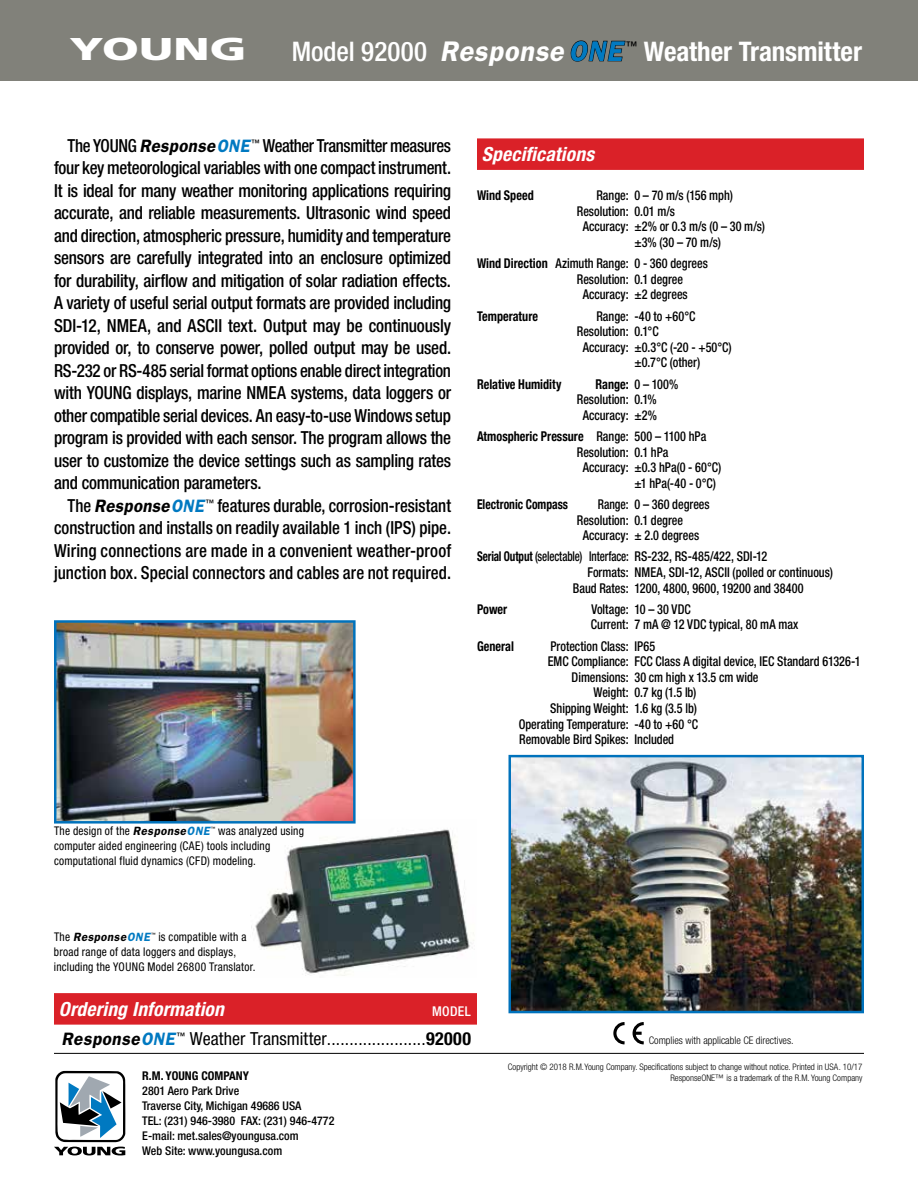
<style>
.page{position:relative;width:918px;height:1188px;background:#fff}
.page>*{position:absolute;margin:0;border:0;box-sizing:border-box;transform-origin:0 0}
.t1{font:900 31.5px "Frutiger";color:#fff;scale:1.5 1}
.t2{font:500 condensed 27px "Helvetica Neue LT Std";color:#fff}
.t3{font:700 condensed 27px "Helvetica Neue LT Std";color:#fff}
.t4{font:italic 700 condensed 19.5px "Helvetica Neue LT Std";letter-spacing:.01em;color:#fff}
.t5{font:500 condensed 18px/22.5px "Helvetica Neue LT Std";color:#000;text-align:justify;scale:.94 1}
.t6{font:500 condensed 18px/22.5px "Helvetica Neue LT Std";color:#000;text-align:justify;scale:.93 1}
.t7{font:condensed 18px "Helvetica Neue LT Std";letter-spacing:.005em;color:#000}
.t8{font:500 condensed 13.5px/15.6px "Helvetica Neue LT Std";color:#000;text-align:center;scale:.9 1}
.t9{font:700 condensed 13.5px "Helvetica Neue";color:#000;scale:.9 1}
.t10{font:500 condensed 13.5px "Helvetica Neue LT Std";color:#000;scale:.82 1}
.t11{font:700 condensed 13.5px "Helvetica Neue LT Std";color:#000;scale:.9 1}
.t12{font:500 condensed 13.5px "Helvetica Neue LT Std";color:#000;scale:.86 1}
.t13{font:700 condensed 13.5px "Helvetica Neue";color:#000;scale:.86 1}
.t14{font:500 condensed 13.5px "Helvetica Neue LT Std";letter-spacing:.025em;color:#fff}
.t15{font:condensed 12px/15px "Helvetica Neue LT Std";letter-spacing:.015em;color:#000;scale:.95 1}
.t16{font:500 condensed 12px/15px "Helvetica Neue LT Std";color:#000}
.t17{font:700 condensed 12px "Helvetica Neue";color:#000}
.t18{font:italic 600 12px "Franklin Gothic";letter-spacing:.045em;color:#000;scale:.95 1}
.t19{font:500 condensed 12px "Helvetica Neue LT Std";color:#000;scale:.95 1}
.t20{font:300 condensed 10.5px "Helvetica Neue LT Std";color:#000}
.t21{font:300 condensed 9px "Helvetica Neue LT Std";color:#000}
.t22{font:500 condensed 4.5px "Helvetica Neue LT Std";color:#000;scale:.95 1}
.s1{font-family:"Franklin Gothic";font-weight:600;font-style:italic;font-stretch:normal;font-size:28.5px}
.s2{font-family:"Franklin Gothic";font-weight:600;font-style:italic;font-stretch:normal;font-size:28.5px;color:#0079c1}
.s3{font-family:"Franklin Gothic";font-weight:600;font-style:italic;font-stretch:normal}
.s4{font-family:"Franklin Gothic";font-weight:600;font-style:italic;font-stretch:normal;color:#0079c1}
.s5{font-weight:700}
.s6{font-family:"Helvetica Neue LT Std";font-weight:500}
.s7{font-family:"Helvetica Neue LT Std";font-weight:400;font-style:normal;font-stretch:condensed}
.s8{color:#0079c1}
</style>
<div class="page">
<img style="left:251px;top:829px;width:223px;height:147px">
<div style="left:0;top:0;width:918px;height:81px;background:#81817a"></div>
<svg style="left:571px;top:40px;width:55px;height:22px"></svg>
<hr style="left:54px;top:1053px;width:810px;height:1px;background:#000">
<svg style="left:54px;top:1071px;width:72px;height:84px"></svg>
<svg style="left:613px;top:1022px;width:31px;height:23px"></svg>
<div style="left:54px;top:993px;width:423px;height:32px;background:#da2128"></div>
<div style="left:477px;top:138px;width:387px;height:32px;background:#da2128"></div>
<img style="left:54px;top:620px;width:302px;height:204px">
<img style="left:508px;top:754px;width:356px;height:260px">
<h1 class="t1" style="left:69px;top:30px;width:120px">YOUNG</h1>
<h2 class="t3" style="left:644px;top:35px;width:220px">Weather Transmitter</h2>
<h2 class="t2" style="left:292px;top:35px;width:332px">Model 92000 <span class="s1">Response</span> <span class="s2">ONE</span></h2>
<p class="t19" style="left:626px;top:39px;width:14px">™</p>
<p class="t5" style="left:54px;top:134px;width:424px;text-indent:14px">The YOUNG <span class="s3">Response</span><span class="s4">ONE</span> <sup>™</sup> Weather Transmitter measures four key meteorological variables with one compact instrument.<br>It is ideal for many weather monitoring applications requiring accurate, and reliable measurements. Ultrasonic wind speed and direction, atmospheric pressure, humidity and temperature sensors are carefully integrated into an enclosure optimized for durability, airflow and mitigation of solar radiation effects.<br>A variety of useful serial output formats are provided including SDI-12, NMEA, and ASCII text. Output may be continuously provided or, to conserve power, polled output may be used.<br>RS-232 or RS-485 serial format options enable direct integration with YOUNG displays, marine NMEA systems, data loggers or other compatible serial devices. An easy-to-use Windows setup program is provided with each sensor. The program allows the user to customize the device settings such as sampling rates and communication parameters.</p>
<p class="t6" style="left:54px;top:494px;width:429px;text-indent:14px">The <span class="s3">Response</span><span class="s4">ONE</span> <sup>™</sup> features durable, corrosion-resistant construction and installs on readily available 1 inch (IPS) pipe.<br>Wiring connections are made in a convenient weather-proof junction box. Special connectors and cables are not required.</p>
<p class="t4" style="left:482px;top:142px;width:114px">Specifications</p>
<p class="t11" style="left:477px;top:187px;width:65px">Wind Speed</p>
<p class="t8" style="left:596px;top:187px;width:153px">Range: 0 – 70 m/s (156 mph)</p>
<p class="t8" style="left:577px;top:203px;width:111px">Resolution: 0.01 m/s</p>
<p class="t8" style="left:583px;top:219px;width:204px">Accuracy: ±2% or 0.3 m/s (0 – 30 m/s)</p>
<p class="t8" style="left:635px;top:234px;width:97px">±3% (30 – 70 m/s)</p>
<p class="t8" style="left:477px;top:255px;width:258px"><span class="s5">Wind Direction</span> Azimuth Range: 0 - 360 degrees</p>
<p class="t8" style="left:577px;top:271px;width:120px">Resolution: 0.1 degree</p>
<p class="t8" style="left:583px;top:287px;width:118px">Accuracy: ±2 degrees</p>
<p class="t11" style="left:477px;top:308px;width:69px">Temperature</p>
<p class="t8" style="left:596px;top:308px;width:112px">Range: -40 to +60°C</p>
<p class="t8" style="left:577px;top:323px;width:92px">Resolution: 0.1°C</p>
<p class="t8" style="left:583px;top:339px;width:167px">Accuracy: ±0.3°C (-20 - +50°C)</p>
<p class="t8" style="left:635px;top:355px;width:74px">±0.7°C (other)</p>
<p class="t9" style="left:477px;top:373px;width:95px">Relative Humidity</p>
<p class="t9" style="left:596px;top:373px;width:93px">Range: <span class="s6">0 – 100%</span></p>
<p class="t8" style="left:577px;top:391px;width:91px">Resolution: 0.1%<br>Accuracy: ±2%</p>
<p class="t9" style="left:477px;top:425px;width:256px">Atmospheric Pressure <span class="s6">Range: 500 – 1100 hPa</span></p>
<p class="t8" style="left:577px;top:444px;width:103px">Resolution: 0.1 hPa</p>
<p class="t8" style="left:583px;top:459px;width:156px">Accuracy: ±0.3 hPa(0 - 60°C)</p>
<p class="t8" style="left:635px;top:475px;width:92px">±1 hPa(-40 - 0°C)</p>
<p class="t13" style="left:477px;top:493px;width:107px">Electronic Compass</p>
<p class="t12" style="left:598px;top:496px;width:132px">Range: 0 – 360 degrees</p>
<p class="t8" style="left:577px;top:512px;width:120px">Resolution: 0.1 degree</p>
<p class="t8" style="left:583px;top:527px;width:131px">Accuracy: ± 2.0 degrees</p>
<p class="t10" style="left:477px;top:549px;width:356px"><span class="s5">Serial Output</span> (selectable) Interface: RS-232, RS-485/422, SDI-12</p>
<p class="t8" style="left:587px;top:564px;width:274px">Formats: NMEA, SDI-12, ASCII (polled or continuous)</p>
<p class="t8" style="left:573px;top:580px;width:258px">Baud Rates: 1200, 4800, 9600, 19200 and 38400</p>
<p class="t11" style="left:477px;top:601px;width:35px">Power</p>
<p class="t8" style="left:591px;top:601px;width:232px;text-align:left">Voltage: 10 – 30 VDC<br>Current: 7 mA @ 12 VDC typical, 80 mA max</p>
<p class="t11" style="left:477px;top:638px;width:43px">General</p>
<p class="t8" style="left:550px;top:638px;width:118px">Protection Class: IP65</p>
<p class="t8" style="left:548px;top:654px;width:349px">EMC Compliance: FCC Class A digital device, IEC Standard 61326-1</p>
<p class="t8" style="left:572px;top:669px;width:209px">Dimensions: 30 cm high x 13.5 cm wide</p>
<p class="t8" style="left:594px;top:685px;width:116px">Weight: 0.7 kg (1.5 lb)</p>
<p class="t8" style="left:550px;top:700px;width:164px">Shipping Weight: 1.6 kg (3.5 lb)</p>
<p class="t8" style="left:519px;top:716px;width:201px">Operating Temperature: -40 to +60 °C</p>
<p class="t8" style="left:519px;top:732px;width:174px">Removable Bird Spikes: Included</p>
<p class="t15" style="left:54px;top:823px;width:166px">The design of the <span class="s3">Response</span><span class="s4">ONE</span></p>
<p class="t22" style="left:211px;top:826px;width:6px">™</p>
<p class="t15" style="left:54px;top:823px;width:265px;text-indent:164px">was analyzed using computer aided engineering (CAE) tools including computational fluid dynamics (CFD) modeling.</p>
<p class="t18" style="left:54px;top:929px;width:103px"><span class="s7">The</span> Response<span class="s8">ONE</span></p>
<p class="t22" style="left:151px;top:932px;width:6px">™</p>
<p class="t15" style="left:54px;top:929px;width:214px;text-indent:104px">is compatible with a broad range of data loggers and displays, including the YOUNG Model 26800 Translator.</p>
<p class="t4" style="left:59px;top:997px;width:167px">Ordering Information</p>
<p class="t14" style="left:432px;top:1003px;width:40px">MODEL</p>
<p class="t7" style="left:62px;top:1028px;width:411px"><span class="s3">Response</span><span class="s4">ONE</span> <sup>™</sup> Weather Transmitter......................<span class="s5">92000</span></p>
<p class="t20" style="left:649px;top:1034px;width:146px">Complies with applicable CE directives.</p>
<p class="t21" style="left:508px;top:1062px;width:356px">Copyright © 2018 R.M.Young Company. Specifications subject to change without notice. Printed in USA. 10/17</p>
<p class="t17" style="left:142px;top:1066px;width:108px">R.M. YOUNG COMPANY</p>
<p class="t21" style="left:670px;top:1073px;width:194px">ResponseONE™ is a trademark of the R.M. Young Company</p>
<p class="t16" style="left:142px;top:1083px;width:194px">2801 Aero Park Drive<br>Traverse City, Michigan 49686 USA<br>TEL: (231) 946-3980 FAX: (231) 946-4772<br>E-mail: met.sales@youngusa.com<br>Web Site: www.youngusa.com</p>
</div>
